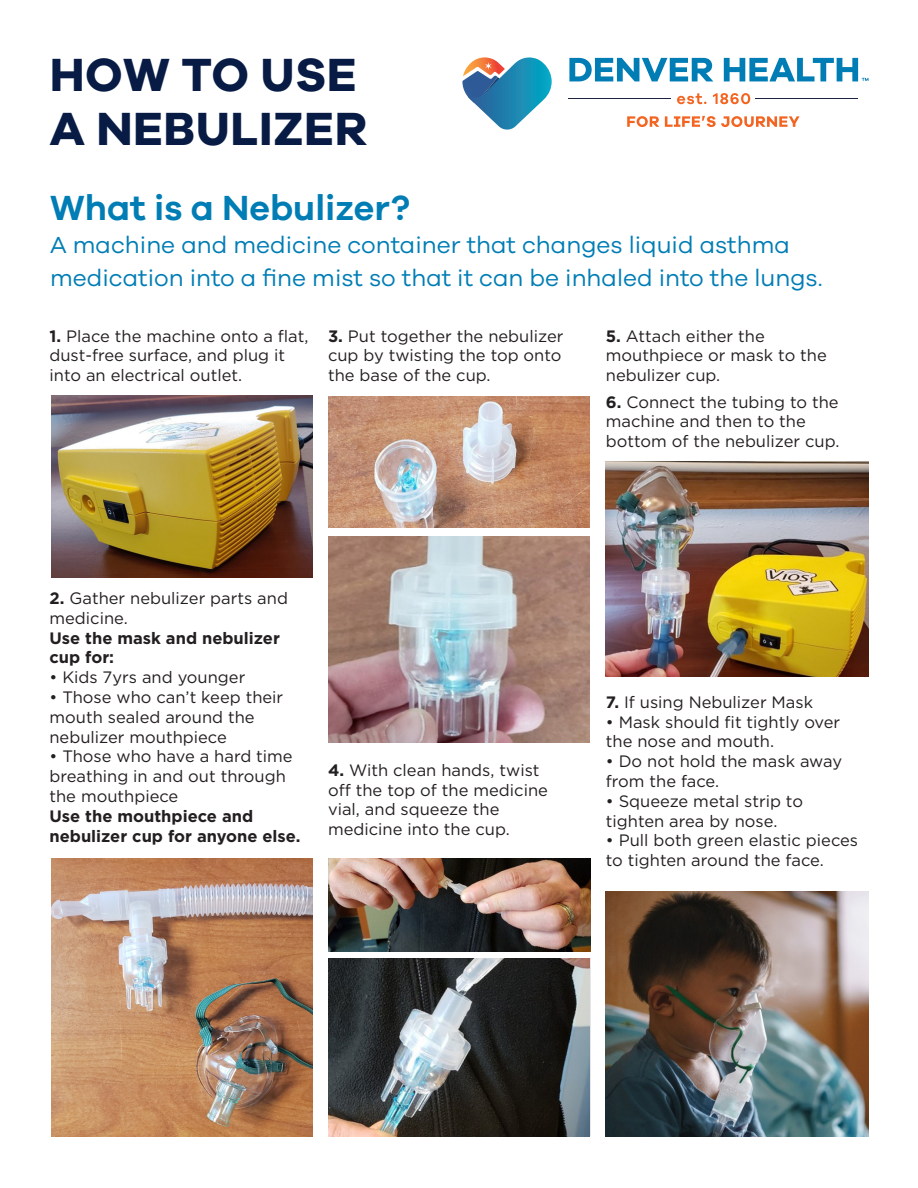
<style>
.page{position:relative;width:918px;height:1188px;background:#fff}
.page>*{position:absolute;margin:0;border:0;box-sizing:border-box;transform-origin:0 0}
._39_6_44_Header_Styl{font:700 48px "Galano Grotesque";letter-spacing:.01em;color:#071b44}
._29_7_33_Header_Styl{font:600 36px "Galano Grotesque";color:#007db5}
._19_8_22_Header_Styl{font:24px/33px "Galano Grotesque";color:#007db5}
._9_9_11_Body{font:16.5px/19.8px "Gotham";color:#231f20}
.t1{font:700 16.5px/19.8px "Gotham";color:#231f20}
.s1{font-weight:700}
</style>
<div class="page">
<img style="left:329px;top:858px;width:262px;height:93px">
<img style="left:329px;top:396px;width:260px;height:132px">
<img style="left:52px;top:858px;width:260px;height:278px">
<svg style="left:462px;top:57px;width:90px;height:73px"></svg>
<svg style="left:569px;top:58px;width:144px;height:23px"></svg>
<svg style="left:724px;top:58px;width:144px;height:23px"></svg>
<svg style="left:677px;top:93px;width:30px;height:11px"></svg>
<svg style="left:713px;top:93px;width:37px;height:11px"></svg>
<hr style="left:569px;top:98px;width:102px;height:1px;background:#1c2441">
<hr style="left:756px;top:98px;width:102px;height:1px;background:#1c2441">
<svg style="left:627px;top:116px;width:32px;height:11px"></svg>
<svg style="left:665px;top:116px;width:135px;height:11px"></svg>
<img style="left:52px;top:396px;width:260px;height:182px">
<img style="left:329px;top:537px;width:260px;height:205px">
<img style="left:328px;top:958px;width:261px;height:178px">
<img style="left:606px;top:461px;width:262px;height:215px">
<img style="left:606px;top:891px;width:262px;height:245px">
<p class="_39_6_44_Header_Styl" style="left:50px;top:45px;width:309px">HOW TO USE</p>
<p class="_39_6_44_Header_Styl" style="left:50px;top:99px;width:319px">A NEBULIZER</p>
<p class="_29_7_33_Header_Styl" style="left:50px;top:186px;width:361px">What is a Nebulizer?</p>
<p class="_19_8_22_Header_Styl" style="left:50px;top:227px;width:774px">A machine and medicine container that changes liquid asthma medication into a fine mist so that it can be inhaled into the lungs.</p>
<p class="_9_9_11_Body" style="left:328px;top:325px;width:237px;text-align:justify"><span class="s1">3.</span> Put together the nebulizer cup by twisting the top onto the base of the cup.</p>
<p class="_9_9_11_Body" style="left:606px;top:325px;width:223px"><span class="s1">5.</span> Attach either the mouthpiece or mask to the nebulizer cup.</p>
<p class="_9_9_11_Body" style="left:606px;top:391px;width:235px"><span class="s1">6.</span> Connect the tubing to the machine and then to the bottom of the nebulizer cup.</p>
<p class="_9_9_11_Body" style="left:50px;top:325px;width:260px"><span class="s1">1.</span> Place the machine onto a flat, dust-free surface, and plug it into an electrical outlet.</p>
<p class="_9_9_11_Body" style="left:50px;top:588px;width:240px"><span class="s1">2.</span> Gather nebulizer parts and medicine.<br><span class="s1">Use the mask and nebulizer cup for:</span></p>
<p class="_9_9_11_Body" style="left:50px;top:667px;width:197px">• Kids 7yrs and younger</p>
<p class="_9_9_11_Body" style="left:50px;top:687px;width:235px">• Those who can’t keep their mouth sealed around the nebulizer mouthpiece</p>
<p class="_9_9_11_Body" style="left:50px;top:746px;width:245px">• Those who have a hard time breathing in and out through the mouthpiece</p>
<p class="t1" style="left:50px;top:806px;width:253px">Use the mouthpiece and nebulizer cup for anyone else.</p>
<p class="_9_9_11_Body" style="left:328px;top:760px;width:221px"><span class="s1">4.</span> With clean hands, twist off the top of the medicine vial, and squeeze the medicine into the cup.</p>
<p class="_9_9_11_Body" style="left:606px;top:692px;width:209px"><span class="s1">7.</span> If using Nebulizer Mask</p>
<p class="_9_9_11_Body" style="left:606px;top:711px;width:236px">• Mask should fit tightly over the nose and mouth.</p>
<p class="_9_9_11_Body" style="left:606px;top:751px;width:238px">• Do not hold the mask away from the face.</p>
<p class="_9_9_11_Body" style="left:606px;top:791px;width:199px">• Squeeze metal strip to tighten area by nose.</p>
<p class="_9_9_11_Body" style="left:606px;top:830px;width:254px">• Pull both green elastic pieces to tighten around the face.</p>
</div>
